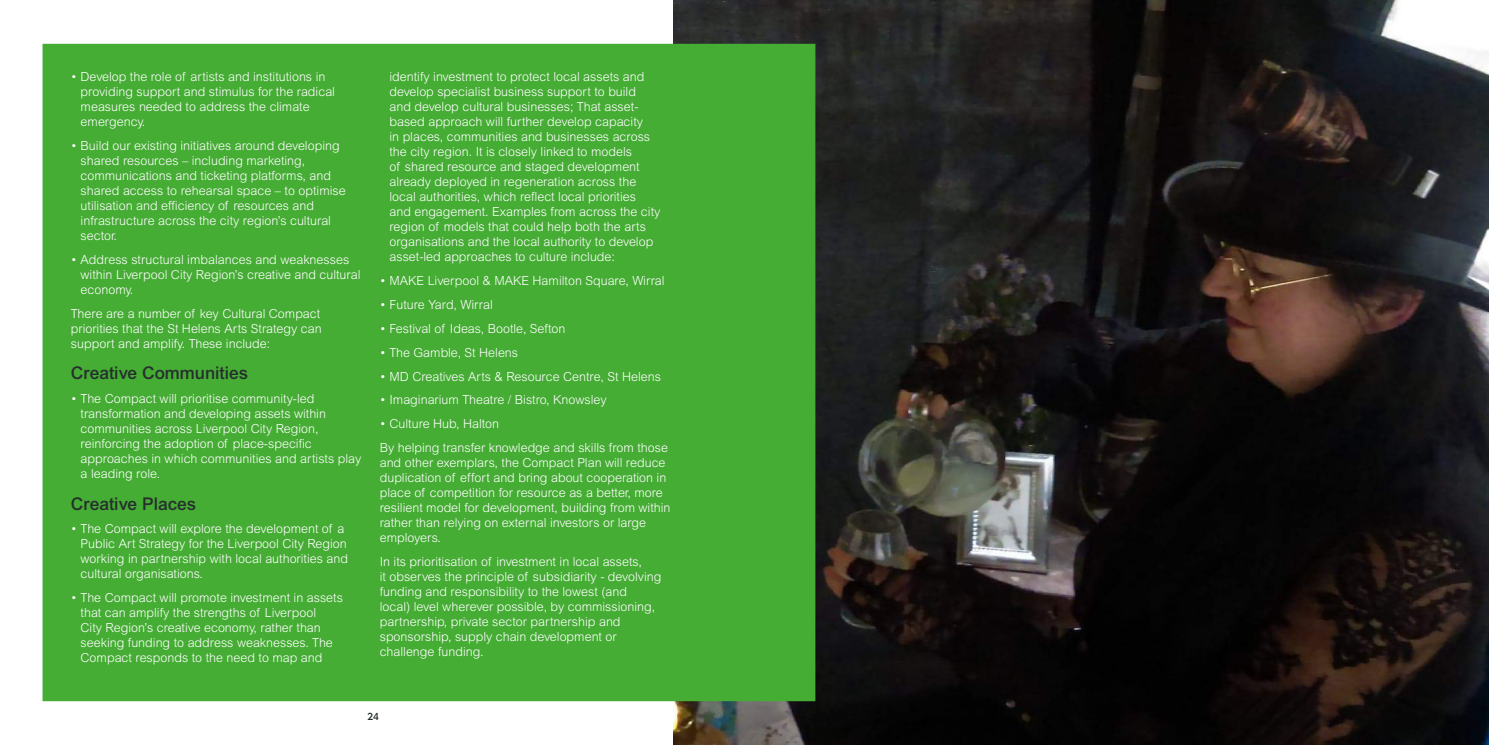
<style>
.page{position:relative;width:1489px;height:745px;background:#fff}
.page>*{position:absolute;margin:0;border:0;box-sizing:border-box;transform-origin:0 0}
.t1{font:500 17.5px "Arial";color:#262e2e}
.t2{font:300 12.5px/15px "Arial";color:#fff}
.t3{font:10px "Geometric 415 BT Medium A";color:#262e2e}
</style>
<div class="page">
<img style="left:673px;top:0;width:815px;height:744px">
<div style="left:43px;top:44px;width:772px;height:656px;background:#45ac34"></div>
<p class="t2" style="left:81px;top:69px;width:256px;text-indent:-10px">• Develop the role of artists and institutions in providing support and stimulus for the radical measures needed to address the climate emergency.</p>
<p class="t2" style="left:81px;top:138px;width:267px;text-indent:-10px">• Build our existing initiatives around developing shared resources – including marketing, communications and ticketing platforms, and shared access to rehearsal space – to optimise utilisation and efficiency of resources and infrastructure across the city region’s cultural sector.</p>
<p class="t2" style="left:81px;top:252px;width:281px;text-indent:-10px">• Address structural imbalances and weaknesses within Liverpool City Region’s creative and cultural economy.</p>
<p class="t2" style="left:71px;top:305px;width:252px;text-align:justify">There are a number of key Cultural Compact priorities that the St Helens Arts Strategy can support and amplify. These include:</p>
<h1 class="t1" style="left:71px;top:362px;width:179px">Creative Communities</h1>
<p class="t2" style="left:81px;top:391px;width:282px;text-indent:-10px">• The Compact will prioritise community-led transformation and developing assets within communities across Liverpool City Region, reinforcing the adoption of place-specific approaches in which communities and artists play a leading role.</p>
<h1 class="t1" style="left:71px;top:492px;width:127px">Creative Places</h1>
<p class="t2" style="left:81px;top:521px;width:269px;text-indent:-10px">• The Compact will explore the development of a Public Art Strategy for the Liverpool City Region working in partnership with local authorities and cultural organisations.</p>
<p class="t2" style="left:81px;top:590px;width:264px;text-indent:-10px">• The Compact will promote investment in assets that can amplify the strengths of Liverpool<br>City Region’s creative economy, rather than seeking funding to address weaknesses. The Compact responds to the need to map and</p>
<p class="t2" style="left:389px;top:69px;width:272px">identify investment to protect local assets and develop specialist business support to build and develop cultural businesses; That asset&shy;based approach will further develop capacity<br>in places, communities and businesses across the city region. It is closely linked to models<br>of shared resource and staged development already deployed in regeneration across the local authorities, which reflect local priorities and engagement. Examples from across the city region of models that could help both the arts organisations and the local authority to develop asset-led approaches to culture include:</p>
<p class="t2" style="left:380px;top:273px;width:286px">• MAKE Liverpool &amp; MAKE Hamilton Square, Wirral</p>
<p class="t2" style="left:380px;top:297px;width:114px">• Future Yard, Wirral</p>
<p class="t2" style="left:380px;top:320px;width:187px">• Festival of Ideas, Bootle, Sefton</p>
<p class="t2" style="left:380px;top:344px;width:140px">• The Gamble, St Helens</p>
<p class="t2" style="left:380px;top:368px;width:283px">• MD Creatives Arts &amp; Resource Centre, St Helens</p>
<p class="t2" style="left:380px;top:392px;width:228px">• Imaginarium Theatre / Bistro, Knowsley</p>
<p class="t2" style="left:380px;top:411px;width:290px;line-height:23.9px">• Culture Hub, Halton<br>By helping transfer knowledge and skills from those</p>
<p class="t2" style="left:380px;top:455px;width:292px">and other exemplars, the Compact Plan will reduce duplication of effort and bring about cooperation in place of competition for resource as a better, more resilient model for development, building from within rather than relying on external investors or large employers.</p>
<p class="t2" style="left:380px;top:554px;width:283px">In its prioritisation of investment in local assets,<br>it observes the principle of subsidiarity - devolving funding and responsibility to the lowest (and<br>local) level wherever possible, by commissioning, partnership, private sector partnership and sponsorship, supply chain development or challenge funding.</p>
<p class="t3" style="left:367px;top:709px;width:13px">24</p>
</div>
